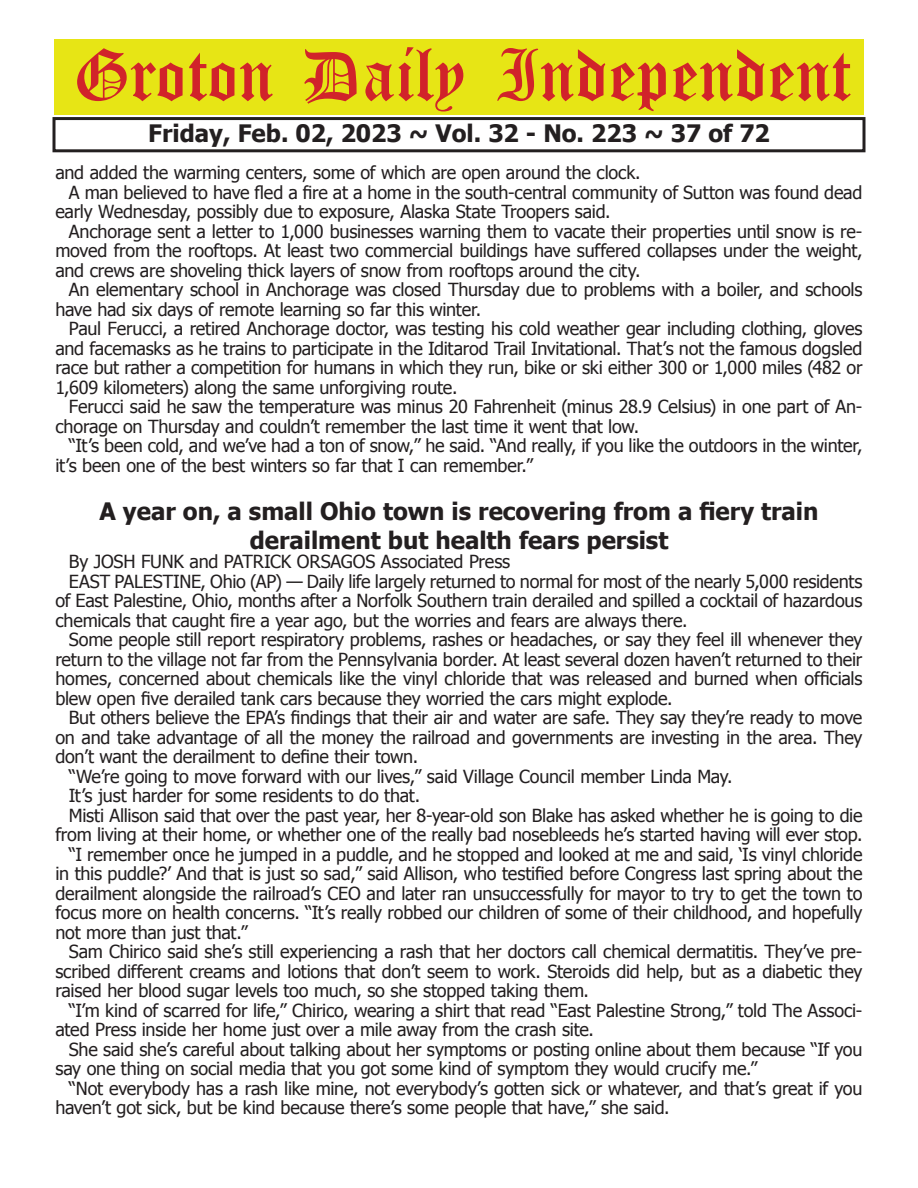
<style>
.page{position:relative;width:918px;height:1188px;background:#fff}
.page>*{position:absolute;margin:0;border:0;box-sizing:border-box;transform-origin:0 0}
.t1{font:54px "Old English Five";color:#d1232a}
.t2{font:700 24px/28.8px "Tahoma";color:#231f20;text-align:center}
.t3{font:18px "Tahoma";letter-spacing:-.01em;color:#231f20}
</style>
<div class="page">
<div style="left:52px;top:117px;width:814px;height:35px;border:3px solid #231f20"></div>
<div style="left:54px;top:40px;width:810px;height:75px;background:#e7e515"></div>
<h1 class="t1" style="left:73px;top:50px;width:779px">Groton Daily Independent</h1>
<h2 class="t2" style="left:148px;top:117px;width:623px">Friday, Feb. 02, 2023 ~ Vol. 32 - No. 223 ~ 37 of 72</h2>
<p class="t3" style="left:55px;top:161px;width:587px">and added the warming centers, some of which are open around the clock.</p>
<p class="t3" style="left:69px;top:180px;width:795px">A man believed to have fled a fire at a home in the south-central community of Sutton was found dead</p>
<p class="t3" style="left:55px;top:200px;width:557px">early Wednesday, possibly due to exposure, Alaska State Troopers said.</p>
<p class="t3" style="left:69px;top:219px;width:795px">Anchorage sent a letter to 1,000 businesses warning them to vacate their properties until snow is re-</p>
<p class="t3" style="left:55px;top:239px;width:809px">moved from the rooftops. At least two commercial buildings have suffered collapses under the weight,</p>
<p class="t3" style="left:55px;top:258px;width:587px">and crews are shoveling thick layers of snow from rooftops around the city.</p>
<p class="t3" style="left:69px;top:278px;width:795px">An elementary school in Anchorage was closed Thursday due to problems with a boiler, and schools</p>
<p class="t3" style="left:55px;top:297px;width:427px">have had six days of remote learning so far this winter.</p>
<p class="t3" style="left:69px;top:317px;width:795px">Paul Ferucci, a retired Anchorage doctor, was testing his cold weather gear including clothing, gloves</p>
<p class="t3" style="left:55px;top:336px;width:809px">and facemasks as he trains to participate in the Iditarod Trail Invitational. That’s not the famous dogsled</p>
<p class="t3" style="left:55px;top:356px;width:809px">race but rather a competition for humans in which they run, bike or ski either 300 or 1,000 miles (482 or</p>
<p class="t3" style="left:55px;top:375px;width:404px">1,609 kilometers) along the same unforgiving route.</p>
<p class="t3" style="left:69px;top:395px;width:795px">Ferucci said he saw the temperature was minus 20 Fahrenheit (minus 28.9 Celsius) in one part of An-</p>
<p class="t3" style="left:55px;top:414px;width:585px">chorage on Thursday and couldn’t remember the last time it went that low.</p>
<p class="t3" style="left:69px;top:434px;width:795px">“It’s been cold, and we’ve had a ton of snow,” he said. “And really, if you like the outdoors in the winter,</p>
<p class="t3" style="left:55px;top:453px;width:479px">it’s been one of the best winters so far that I can remember.”</p>
<h2 class="t2" style="left:99px;top:496px;width:721px">A year on, a small Ohio town is recovering from a fiery train derailment but health fears persist</h2>
<p class="t3" style="left:69px;top:550px;width:443px">By JOSH FUNK and PATRICK ORSAGOS Associated Press</p>
<p class="t3" style="left:69px;top:569px;width:795px">EAST PALESTINE, Ohio (AP) — Daily life largely returned to normal for most of the nearly 5,000 residents</p>
<p class="t3" style="left:55px;top:589px;width:809px">of East Palestine, Ohio, months after a Norfolk Southern train derailed and spilled a cocktail of hazardous</p>
<p class="t3" style="left:55px;top:608px;width:634px">chemicals that caught fire a year ago, but the worries and fears are always there.</p>
<p class="t3" style="left:69px;top:628px;width:795px">Some people still report respiratory problems, rashes or headaches, or say they feel ill whenever they</p>
<p class="t3" style="left:55px;top:647px;width:809px">return to the village not far from the Pennsylvania border. At least several dozen haven’t returned to their</p>
<p class="t3" style="left:55px;top:667px;width:809px">homes, concerned about chemicals like the vinyl chloride that was released and burned when officials</p>
<p class="t3" style="left:55px;top:686px;width:619px">blew open five derailed tank cars because they worried the cars might explode.</p>
<p class="t3" style="left:69px;top:706px;width:795px">But others believe the EPA’s findings that their air and water are safe. They say they’re ready to move</p>
<p class="t3" style="left:55px;top:725px;width:809px">on and take advantage of all the money the railroad and governments are investing in the area. They</p>
<p class="t3" style="left:55px;top:745px;width:364px">don’t want the derailment to define their town.</p>
<p class="t3" style="left:69px;top:764px;width:665px">“We’re going to move forward with our lives,” said Village Council member Linda May.</p>
<p class="t3" style="left:69px;top:784px;width:353px">It’s just harder for some residents to do that.</p>
<p class="t3" style="left:69px;top:803px;width:795px">Misti Allison said that over the past year, her 8-year-old son Blake has asked whether he is going to die</p>
<p class="t3" style="left:55px;top:823px;width:809px">from living at their home, or whether one of the really bad nosebleeds he’s started having will ever stop.</p>
<p class="t3" style="left:69px;top:842px;width:795px">“I remember once he jumped in a puddle, and he stopped and looked at me and said, ‘Is vinyl chloride</p>
<p class="t3" style="left:55px;top:862px;width:809px">in this puddle?’ And that is just so sad,” said Allison, who testified before Congress last spring about the</p>
<p class="t3" style="left:55px;top:881px;width:809px">derailment alongside the railroad’s CEO and later ran unsuccessfully for mayor to try to get the town to</p>
<p class="t3" style="left:55px;top:901px;width:809px">focus more on health concerns. “It’s really robbed our children of some of their childhood, and hopefully</p>
<p class="t3" style="left:55px;top:920px;width:194px">not more than just that.”</p>
<p class="t3" style="left:69px;top:940px;width:795px">Sam Chirico said she’s still experiencing a rash that her doctors call chemical dermatitis. They’ve pre-</p>
<p class="t3" style="left:55px;top:959px;width:809px">scribed different creams and lotions that don’t seem to work. Steroids did help, but as a diabetic they</p>
<p class="t3" style="left:55px;top:979px;width:535px">raised her blood sugar levels too much, so she stopped taking them.</p>
<p class="t3" style="left:69px;top:998px;width:795px">“I’m kind of scarred for life,” Chirico, wearing a shirt that read “East Palestine Strong,” told The Associ-</p>
<p class="t3" style="left:55px;top:1018px;width:540px">ated Press inside her home just over a mile away from the crash site.</p>
<p class="t3" style="left:69px;top:1037px;width:795px">She said she’s careful about talking about her symptoms or posting online about them because “If you</p>
<p class="t3" style="left:55px;top:1057px;width:704px">say one thing on social media that you got some kind of symptom they would crucify me.”</p>
<p class="t3" style="left:69px;top:1076px;width:795px">“Not everybody has a rash like mine, not everybody’s gotten sick or whatever, and that’s great if you</p>
<p class="t3" style="left:55px;top:1096px;width:616px">haven’t got sick, but be kind because there’s some people that have,” she said.</p>
</div>
